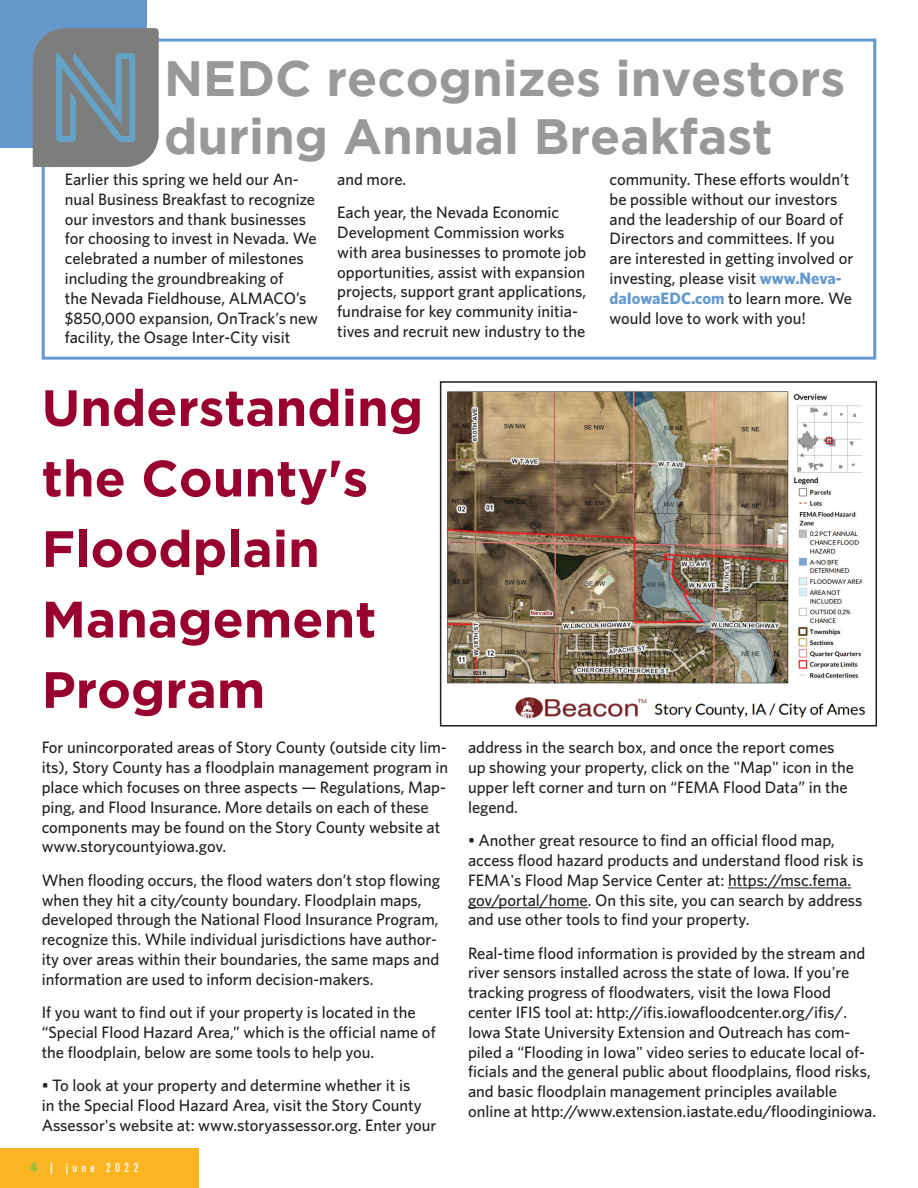
<style>
.page{position:relative;width:918px;height:1188px;background:#fff}
.page>*{position:absolute;margin:0;border:0;box-sizing:border-box;transform-origin:0 0}
.t1{font:700 51px/70.5px "Gotham";color:#98012d}
.t2{font:700 49.5px/58.5px "Gotham";color:#999}
.t3{font:500 16.5px/19.8px "Whitney";color:#231f20}
.t4{font:500 condensed 12px "Futura";letter-spacing:.35em;color:#fff}
.s1{font-weight:700;color:#6599cd}
.s2{font-weight:800;color:#8bc440}
</style>
<div class="page">
<div style="left:0;top:1148px;width:199px;height:40px;background:#fcb423"></div>
<hr style="left:728px;top:888px;width:123px;height:1px;background:#231f20">
<hr style="left:468px;top:907px;width:120px;height:1px;background:#231f20">
<div style="left:0;top:0;width:146px;height:147px;background:#6599cd"></div>
<div style="left:42px;top:39px;width:834px;height:321px;border:3px solid #6599cd"></div>
<svg style="left:33px;top:28px;width:126px;height:139px"></svg>
<img style="left:447px;top:391px;width:415px;height:293px">
<img style="left:515px;top:697px;width:351px;height:22px">
<div style="left:440px;top:381px;width:437px;height:346px;border:2px solid #231f20"></div>
<h2 class="t2" style="left:164px;top:47px;width:683px">NEDC recognizes investors during Annual Breakfast</h2>
<p class="t3" style="left:65px;top:169px;width:255px">Earlier this spring we held our An&shy;nual Business Breakfast to recognize our investors and thank businesses for choosing to invest in Nevada. We celebrated a number of milestones including the groundbreaking of<br>the Nevada Fieldhouse, ALMACO’s $850,000 expansion, OnTrack’s new facility, the Osage Inter-City visit</p>
<p class="t3" style="left:337px;top:162px;width:224px;line-height:33.3px">and more.<br>Each year, the Nevada Economic</p>
<p class="t3" style="left:337px;top:222px;width:251px">Development Commission works with area businesses to promote job opportunities, assist with expansion projects, support grant applications, fundraise for key community initia&shy;tives and recruit new industry to the</p>
<h1 class="t1" style="left:42px;top:371px;width:383px">Understanding the County's<br>Floodplain<br>Management<br>Program</h1>
<p class="t3" style="left:610px;top:169px;width:245px">community. These efforts wouldn’t be possible without our investors and the leadership of our Board of Directors and committees. If you are interested in getting involved or investing, please visit <span class="s1">www.Neva&shy;daIowaEDC.com</span> to learn more. We would love to work with you!</p>
<p class="t3" style="left:42px;top:737px;width:408px">For unincorporated areas of Story County (outside city lim&shy;its), Story County has a floodplain management program in place which focuses on three aspects — Regulations, Map&shy;ping, and Flood Insurance. More details on each of these components may be found on the Story County website at www.storycountyiowa.gov.</p>
<p class="t3" style="left:42px;top:870px;width:400px">When flooding occurs, the flood waters don’t stop flowing when they hit a city/county boundary. Floodplain maps, developed through the National Flood Insurance Program, recognize this. While individual jurisdictions have author&shy;ity over areas within their boundaries, the same maps and information are used to inform decision-makers.</p>
<p class="t3" style="left:42px;top:1002px;width:396px">If you want to find out if your property is located in the “Special Flood Hazard Area,” which is the official name of the floodplain, below are some tools to help you.</p>
<p class="t3" style="left:42px;top:1075px;width:396px">• To look at your property and determine whether it is<br>in the Special Flood Hazard Area, visit the Story County<br>Assessor's website at: www.storyassessor.org. Enter your</p>
<p class="t4" style="left:30px;top:1160px;width:110px"><span class="s2">4</span> | june 2022</p>
<p class="t3" style="left:468px;top:737px;width:387px">address in the search box, and once the report comes up showing your property, click on the "Map" icon in the upper left corner and turn on “FEMA Flood Data” in the legend.</p>
<p class="t3" style="left:468px;top:830px;width:397px">• Another great resource to find an official flood map, access flood hazard products and understand flood risk is FEMA's Flood Map Service Center at: https://msc.fema. gov/portal/home. On this site, you can search by address and use other tools to find your property.</p>
<p class="t3" style="left:468px;top:943px;width:410px">Real-time flood information is provided by the stream and river sensors installed across the state of Iowa. If you're tracking progress of floodwaters, visit the Iowa Flood center IFIS tool at: http://ifis.iowafloodcenter.org/ifis/.<br>Iowa State University Extension and Outreach has com&shy;piled a “Flooding in Iowa" video series to educate local of&shy;ficials and the general public about floodplains, flood risks, and basic floodplain management principles available online at http://www.extension.iastate.edu/floodinginiowa.</p>
</div>
